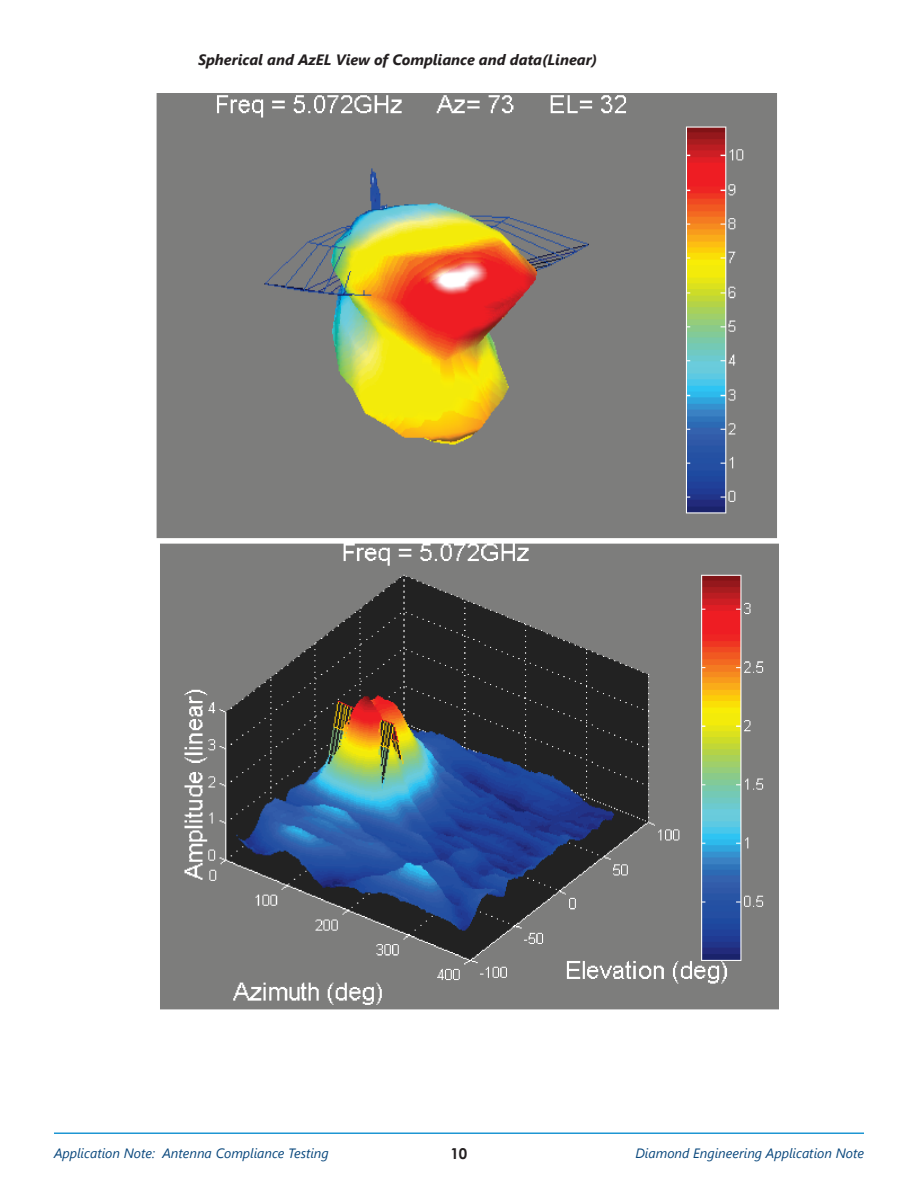
<style>
.page{position:relative;width:918px;height:1188px;background:#fff}
.page>*{position:absolute;margin:0;border:0;box-sizing:border-box;transform-origin:0 0}
.t1{font:italic 700 15px "Segoe UI";color:#231f20}
.t2{font:700 15px "Century Gothic";color:#231f20}
.t3{font:italic 13.5px "Segoe UI";color:#0a487d}
</style>
<div class="page">
<hr style="left:54px;top:1133px;width:810px;height:1px;background:#1e96d3">
<img style="left:157px;top:94px;width:621px;height:915px">
<p class="t1" style="left:198px;top:49px;width:401px">Spherical and AzEL View of Compliance and data(Linear)</p>
<p class="t3" style="left:54px;top:1144px;width:276px">Application Note: Antenna Compliance Testing</p>
<p class="t2" style="left:451px;top:1142px;width:18px">10</p>
<p class="t3" style="left:635px;top:1144px;width:230px">Diamond Engineering Application Note</p>
</div>
